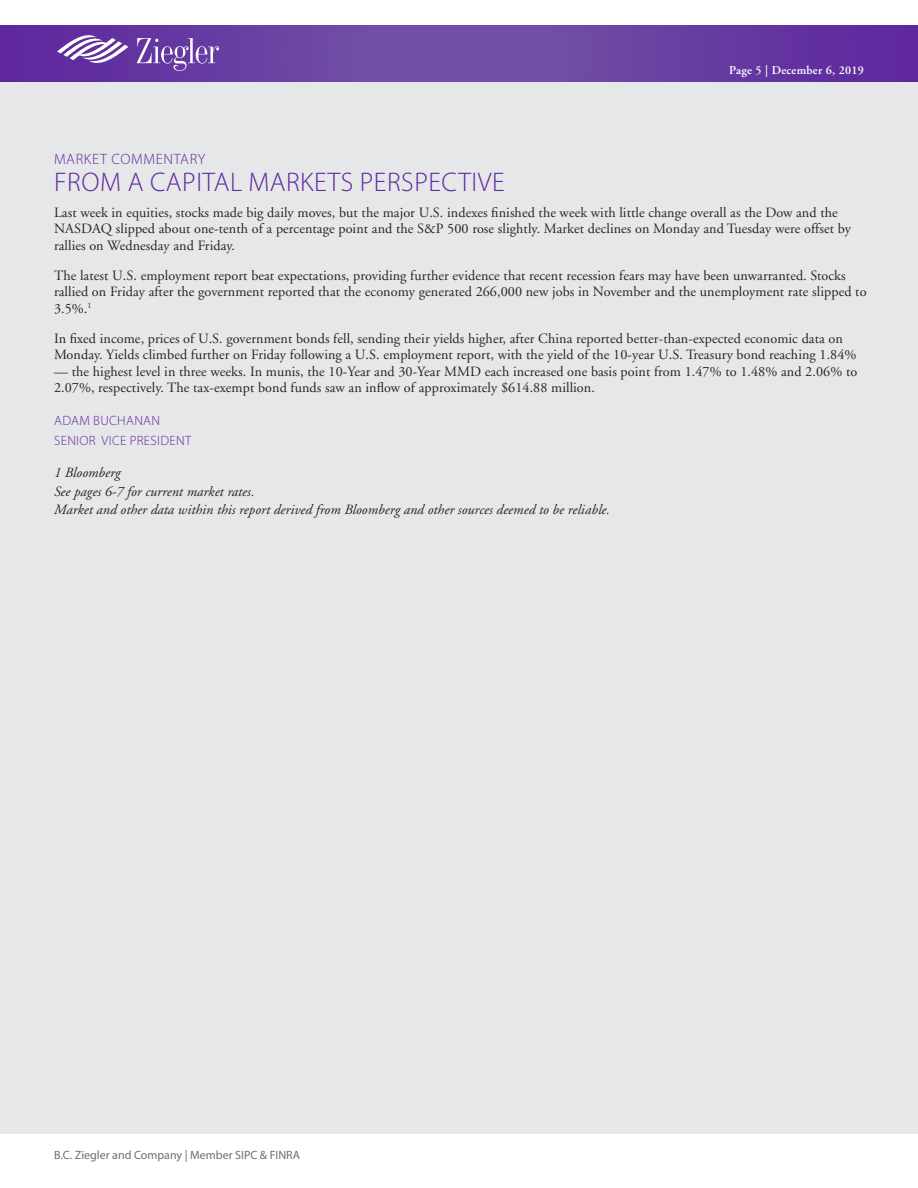
<style>
.page{position:relative;width:918px;height:1188px;background:#fff}
.page>*{position:absolute;margin:0;border:0;box-sizing:border-box;transform-origin:0 0}
.t1{font:300 27px "Myriad Pro";letter-spacing:.02em;color:#5f279e}
.t2{font:300 15px "Myriad Pro";letter-spacing:.045em;color:#5f279e}
.t3{font:14.1px/16.5px "Adobe Garamond";letter-spacing:.005em;color:#232629}
.t4{font:italic 14.1px/18.8px "Adobe Garamond";letter-spacing:.005em;color:#232629}
.t5{font:300 13.5px/19.5px "Myriad Pro";letter-spacing:.025em;color:#5f279e}
.t6{font:12px "Myriad Pro";color:#6d6e71}
.t7{font:600 12px "Adobe Garamond";letter-spacing:.02em;color:#fff}
</style>
<div class="page">
<svg style="left:0;top:25px;width:918px;height:58px;background:#6b41a3"></svg>
<div style="left:0;top:83px;width:918px;height:1051px;background:#e6e7e8"></div>
<svg style="left:137px;top:38px;width:82px;height:33px;background:#825eb3"></svg>
<svg style="left:57px;top:36px;width:71px;height:32px"></svg>
<p class="t2" style="left:54px;top:150px;width:153px">MARKET COMMENTARY</p>
<h1 class="t1" style="left:54px;top:166px;width:452px">FROM A CAPITAL MARKETS PERSPECTIVE</h1>
<p class="t7" style="left:729px;top:63px;width:136px">Page 5 | December 6, 2019</p>
<p class="t3" style="left:54px;top:204px;width:799px">Last week in equities, stocks made big daily moves, but the major U.S. indexes finished the week with little change overall as the Dow and the<br>NASDAQ slipped about one-tenth of a percentage point and the S&amp;P 500 rose slightly. Market declines on Monday and Tuesday were offset by rallies on Wednesday and Friday.</p>
<p class="t3" style="left:54px;top:267px;width:814px">The latest U.S. employment report beat expectations, providing further evidence that recent recession fears may have been unwarranted. Stocks rallied on Friday after the government reported that the economy generated 266,000 new jobs in November and the unemployment rate slipped to<br>3.5%.<sup>1</sup></p>
<p class="t3" style="left:54px;top:330px;width:804px">In fixed income, prices of U.S. government bonds fell, sending their yields higher, after China reported better-than-expected economic data on<br>Monday. Yields climbed further on Friday following a U.S. employment report, with the yield of the 10-year U.S. Treasury bond reaching 1.84%</p>
<p class="t3" style="left:54px;top:363px;width:805px">— the highest level in three weeks. In munis, the 10-Year and 30-Year MMD each increased one basis point from 1.47% to 1.48% and 2.06% to<br>2.07%, respectively. The tax-exempt bond funds saw an inflow of approximately $614.88 million.</p>
<p class="t5" style="left:54px;top:411px;width:139px">ADAM BUCHANAN<br>SENIOR VICE PRESIDENT</p>
<p class="t4" style="left:54px;top:463px;width:558px">1 Bloomberg<br>See pages 6-7 for current market rates.<br>Market and other data within this report derived from Bloomberg and other sources deemed to be reliable.</p>
<p class="t6" style="left:54px;top:1147px;width:248px">B.C. Ziegler and Company | Member SIPC &amp; FINRA</p>
</div>
